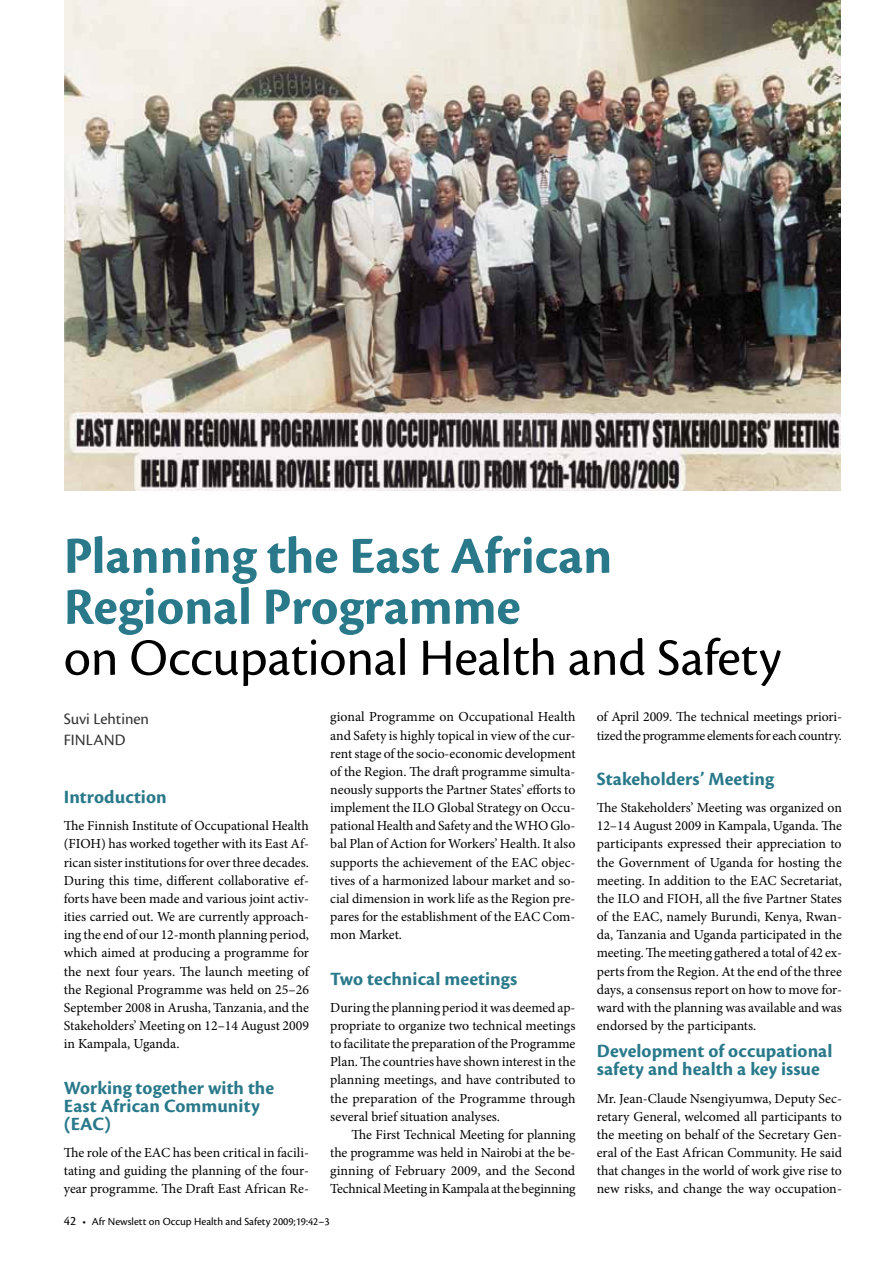
<style>
.page{position:relative;width:893px;height:1263px;background:#fff}
.page>*{position:absolute;margin:0;border:0;box-sizing:border-box;transform-origin:0 0}
.t1{font:700 54px/51px "Cronos Pro";color:#29798b}
.t2{font:54px "Cronos Pro";letter-spacing:-.005em;color:#000}
.t3{font:700 19.5px/18.1px "Cronos Pro";letter-spacing:.005em;color:#29798b}
.t4{font:16.5px/21px "Cronos Pro";color:#333}
.t5{font:13.8px/18.1px "Minion Pro";letter-spacing:-.005em;color:#000;text-align:justify}
.t6{font:11.25px "Cronos Pro";color:#000}
.s1{font-size:13.5px}
</style>
<div class="page">
<img style="left:65px;top:0;width:776px;height:490px">
<h1 class="t1" style="left:64px;top:531px;width:550px">Planning the East African<br>Regional Programme</h1>
<h1 class="t2" style="left:64px;top:627px;width:719px">on Occupational Health and Safety</h1>
<p class="t4" style="left:64px;top:709px;width:87px">Suvi Lehtinen<br>FINLAND</p>
<p class="t5" style="left:597px;top:708px;width:247px">of April 2009. The technical meetings priori&shy;tized the programme elements for each country.</p>
<h2 class="t3" style="left:597px;top:770px;width:179px">Stakeholders’ Meeting</h2>
<p class="t5" style="left:597px;top:799px;width:247px">The Stakeholders’ Meeting was organized on 12–14 August 2009 in Kampala, Uganda. The participants expressed their appreciation to the Government of Uganda for hosting the meeting. In addition to the EAC Secretariat, the ILO and FIOH, all the five Partner States of the EAC, namely Burundi, Kenya, Rwan&shy;da, Tanzania and Uganda participated in the meeting. The meeting gathered a total of 42 ex&shy;perts from the Region. At the end of the three days, a consensus report on how to move for&shy;ward with the planning was available and was endorsed by the participants.</p>
<h2 class="t3" style="left:597px;top:1042px;width:237px">Development of occupational safety and health a key issue</h2>
<p class="t5" style="left:597px;top:1089px;width:247px">Mr. Jean-Claude Nsengiyumwa, Deputy Sec&shy;retary General, welcomed all participants to the meeting on behalf of the Secretary Gen&shy;eral of the East African Community. He said that changes in the world of work give rise to new risks, and change the way occupation-</p>
<p class="t5" style="left:330px;top:708px;width:247px">gional Programme on Occupational Health and Safety is highly topical in view of the cur&shy;rent stage of the socio-economic development of the Region. The draft programme simulta&shy;neously supports the Partner States’ efforts to implement the ILO Global Strategy on Occu&shy;pational Health and Safety and the WHO Glo&shy;bal Plan of Action for Workers’ Health. It also supports the achievement of the EAC objec&shy;tives of a harmonized labour market and so&shy;cial dimension in work life as the Region pre&shy;pares for the establishment of the EAC Com&shy;mon Market.</p>
<h2 class="t3" style="left:330px;top:970px;width:189px">Two technical meetings</h2>
<p class="t5" style="left:330px;top:998px;width:247px">During the planning period it was deemed ap&shy;propriate to organize two technical meetings to facilitate the preparation of the Programme Plan. The countries have shown interest in the planning meetings, and have contributed to the preparation of the Programme through several brief situation analyses.</p>
<p class="t5" style="left:330px;top:1125px;width:247px;text-indent:21px">The First Technical Meeting for planning the programme was held in Nairobi at the be&shy;ginning of February 2009, and the Second Technical Meeting in Kampala at the beginning</p>
<h2 class="t3" style="left:64px;top:788px;width:104px">Introduction</h2>
<p class="t5" style="left:64px;top:817px;width:247px">The Finnish Institute of Occupational Health (FIOH) has worked together with its East Af&shy;rican sister institutions for over three decades.<br>During this time, different collaborative ef&shy;forts have been made and various joint activ&shy;ities carried out. We are currently approach&shy;ing the end of our 12-month planning period, which aimed at producing a programme for the next four years. The launch meeting of the Regional Programme was held on 25–26<br>September 2008 in Arusha, Tanzania, and the Stakeholders’ Meeting on 12–14 August 2009 in Kampala, Uganda.</p>
<h2 class="t3" style="left:64px;top:1079px;width:212px">Working together with the<br>East African Community (EAC)</h2>
<p class="t5" style="left:64px;top:1143px;width:247px">The role of the EAC has been critical in facili&shy;tating and guiding the planning of the four&shy;year programme. The Draft East African Re-</p>
<p class="t6" style="left:64px;top:1214px;width:267px"><span class="s1">42</span> • Afr Newslett on Occup Health and Safety 2009;19:42–3</p>
</div>
